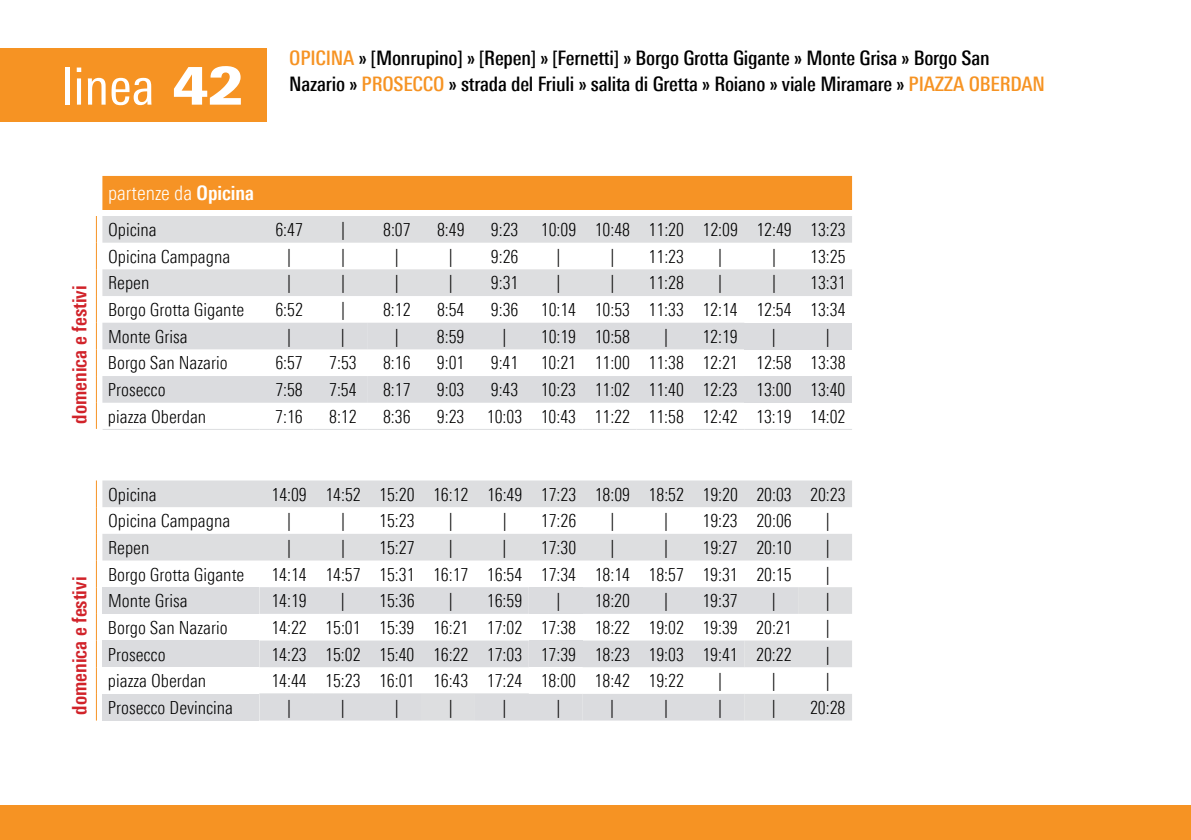
<style>
.page{position:relative;width:1191px;height:840px;background:#fff}
.page>*{position:absolute;margin:0;border:0;box-sizing:border-box;transform-origin:0 0}
.t1{font:condensed 52px "Univers Next Pro";color:#fff}
.t2{font:500 condensed 20px/26px "Univers Next Pro";letter-spacing:-.01em;color:#000}
.t3{font:700 condensed 20px "Univers Next Pro";color:#d1232a}
.t4{font:300 condensed 20px "Univers Next Pro";color:#fff}
.t5{font:300 condensed 18px "Univers Next Pro";color:#000}
.s1{font-weight:900;font-stretch:normal}
.s2{font-weight:700}
.s3{color:#f69323}
</style>
<div class="page">
<div style="left:0;top:48px;width:266px;height:74px;background:#f69323"></div>
<div style="left:0;top:805px;width:1191px;height:34px;background:#f69323"></div>
<div style="left:102px;top:176px;width:750px;height:34px;background:#f69325"></div>
<svg style="left:102px;top:216px;width:750px;height:504px"></svg>
<div style="left:744px;top:322px;width:54px;height:27px;background:#dbdcdf"></div>
<div style="left:798px;top:322px;width:54px;height:27px;background:#dbdcdf"></div>
<div style="left:744px;top:376px;width:54px;height:26px;background:#dbdcdf"></div>
<div style="left:798px;top:376px;width:54px;height:26px;background:#dbdcdf"></div>
<div style="left:102px;top:587px;width:157px;height:26px;background:#dbdcdf"></div>
<div style="left:259px;top:587px;width:270px;height:26px;background:#dbdcdf"></div>
<div style="left:529px;top:587px;width:53px;height:26px;background:#dbdcdf"></div>
<div style="left:582px;top:587px;width:216px;height:26px;background:#dbdcdf"></div>
<div style="left:102px;top:640px;width:157px;height:26px;background:#dbdcdf"></div>
<div style="left:259px;top:640px;width:270px;height:26px;background:#dbdcdf"></div>
<div style="left:529px;top:640px;width:53px;height:26px;background:#dbdcdf"></div>
<div style="left:582px;top:640px;width:162px;height:26px;background:#dbdcdf"></div>
<div style="left:102px;top:693px;width:157px;height:27px;background:#dbdcdf"></div>
<div style="left:259px;top:694px;width:162px;height:26px;background:#dbdcdf"></div>
<div style="left:475px;top:693px;width:269px;height:27px;background:#dbdcdf"></div>
<hr style="left:744px;top:428px;width:54px;height:1px;background:#dddee0">
<hr style="left:798px;top:428px;width:54px;height:1px;background:#dddee0">
<hr style="left:259px;top:693px;width:54px;height:1px;background:#dddee0">
<hr style="left:313px;top:693px;width:54px;height:1px;background:#dddee0">
<hr style="left:367px;top:693px;width:54px;height:1px;background:#dddee0">
<hr style="left:421px;top:693px;width:54px;height:1px;background:#dddee0">
<hr style="left:475px;top:693px;width:54px;height:1px;background:#dddee0">
<svg style="left:96px;top:216px;width:648px;height:213px"></svg>
<svg style="left:96px;top:480px;width:1px;height:240px"></svg>
<h1 class="t1" style="left:62px;top:56px;width:183px">linea <span class="s1">42</span></h1>
<p class="t4" style="left:108px;top:182px;width:147px">partenze da <span class="s2">Opicina</span></p>
<p class="t2" style="left:289px;top:44px;width:757px"><span class="s3">OPICINA</span> » [Monrupino] » [Repen] » [Fernetti] » Borgo Grotta Gigante » Monte Grisa » Borgo San<br>Nazario » <span class="s3">PROSECCO</span> » strada del Friuli » salita di Gretta » Roiano » viale Miramare » <span class="s3">PIAZZA OBERDAN</span></p>
<p class="t3" style="left:68px;top:423px;width:140px;rotate:-90deg">domenica e festivi</p>
<p class="t5" style="left:108px;top:219px;width:50px">Opicina</p>
<p class="t5" style="left:275px;top:219px;width:29px">6:47</p>
<p class="t5" style="left:341px;top:219px;width:5px">|</p>
<p class="t5" style="left:383px;top:219px;width:29px">8:07</p>
<p class="t5" style="left:437px;top:219px;width:29px">8:49</p>
<p class="t5" style="left:491px;top:219px;width:356px">9:23 10:09 10:48 11:20 12:09 12:49 13:23</p>
<p class="t5" style="left:108px;top:246px;width:124px">Opicina Campagna</p>
<p class="t5" style="left:287px;top:246px;width:5px">|</p>
<p class="t5" style="left:341px;top:246px;width:5px">|</p>
<p class="t5" style="left:395px;top:246px;width:5px">|</p>
<p class="t5" style="left:449px;top:246px;width:5px">|</p>
<p class="t5" style="left:491px;top:246px;width:29px">9:26</p>
<p class="t5" style="left:556px;top:246px;width:5px">|</p>
<p class="t5" style="left:610px;top:246px;width:5px">|</p>
<p class="t5" style="left:648px;top:246px;width:37px">11:23</p>
<p class="t5" style="left:718px;top:246px;width:5px">|</p>
<p class="t5" style="left:772px;top:246px;width:5px">|</p>
<p class="t5" style="left:810px;top:246px;width:37px">13:25</p>
<p class="t5" style="left:108px;top:272px;width:43px">Repen</p>
<p class="t5" style="left:287px;top:272px;width:5px">|</p>
<p class="t5" style="left:341px;top:272px;width:5px">|</p>
<p class="t5" style="left:395px;top:272px;width:5px">|</p>
<p class="t5" style="left:449px;top:272px;width:5px">|</p>
<p class="t5" style="left:491px;top:272px;width:29px">9:31</p>
<p class="t5" style="left:556px;top:272px;width:5px">|</p>
<p class="t5" style="left:610px;top:272px;width:5px">|</p>
<p class="t5" style="left:648px;top:272px;width:37px">11:28</p>
<p class="t5" style="left:718px;top:272px;width:5px">|</p>
<p class="t5" style="left:772px;top:272px;width:5px">|</p>
<p class="t5" style="left:810px;top:272px;width:37px">13:31</p>
<p class="t5" style="left:108px;top:299px;width:138px">Borgo Grotta Gigante</p>
<p class="t5" style="left:275px;top:299px;width:29px">6:52</p>
<p class="t5" style="left:341px;top:299px;width:5px">|</p>
<p class="t5" style="left:383px;top:299px;width:29px">8:12</p>
<p class="t5" style="left:437px;top:299px;width:29px">8:54</p>
<p class="t5" style="left:491px;top:299px;width:356px">9:36 10:14 10:53 11:33 12:14 12:54 13:34</p>
<p class="t5" style="left:108px;top:326px;width:81px">Monte Grisa</p>
<p class="t5" style="left:287px;top:326px;width:5px">|</p>
<p class="t5" style="left:341px;top:326px;width:5px">|</p>
<p class="t5" style="left:395px;top:326px;width:5px">|</p>
<p class="t5" style="left:437px;top:326px;width:29px">8:59</p>
<p class="t5" style="left:502px;top:326px;width:5px">|</p>
<p class="t5" style="left:541px;top:326px;width:91px">10:19 10:58</p>
<p class="t5" style="left:664px;top:326px;width:5px">|</p>
<p class="t5" style="left:702px;top:326px;width:37px">12:19</p>
<p class="t5" style="left:772px;top:326px;width:5px">|</p>
<p class="t5" style="left:826px;top:326px;width:5px">|</p>
<p class="t5" style="left:108px;top:352px;width:121px">Borgo San Nazario</p>
<p class="t5" style="left:275px;top:352px;width:29px">6:57</p>
<p class="t5" style="left:329px;top:352px;width:29px">7:53</p>
<p class="t5" style="left:383px;top:352px;width:29px">8:16</p>
<p class="t5" style="left:437px;top:352px;width:29px">9:01</p>
<p class="t5" style="left:491px;top:352px;width:356px">9:41 10:21 11:00 11:38 12:21 12:58 13:38</p>
<p class="t5" style="left:108px;top:379px;width:59px">Prosecco</p>
<p class="t5" style="left:275px;top:379px;width:29px">7:58</p>
<p class="t5" style="left:329px;top:379px;width:29px">7:54</p>
<p class="t5" style="left:383px;top:379px;width:29px">8:17</p>
<p class="t5" style="left:437px;top:379px;width:29px">9:03</p>
<p class="t5" style="left:491px;top:379px;width:356px">9:43 10:23 11:02 11:40 12:23 13:00 13:40</p>
<p class="t5" style="left:108px;top:405px;width:100px">piazza Oberdan</p>
<p class="t5" style="left:275px;top:405px;width:29px">7:16</p>
<p class="t5" style="left:329px;top:405px;width:29px">8:12</p>
<p class="t5" style="left:383px;top:405px;width:29px">8:36</p>
<p class="t5" style="left:437px;top:405px;width:410px">9:23 10:03 10:43 11:22 11:58 12:42 13:19 14:02</p>
<p class="t3" style="left:68px;top:714px;width:139px;rotate:-90deg">domenica e festivi</p>
<p class="t5" style="left:108px;top:483px;width:50px">Opicina</p>
<p class="t5" style="left:271px;top:483px;width:575px">14:09 14:52 15:20 16:12 16:49 17:23 18:09 18:52 19:20 20:03 20:23</p>
<p class="t5" style="left:108px;top:510px;width:124px">Opicina Campagna</p>
<p class="t5" style="left:287px;top:510px;width:5px">|</p>
<p class="t5" style="left:341px;top:510px;width:5px">|</p>
<p class="t5" style="left:379px;top:510px;width:37px">15:23</p>
<p class="t5" style="left:449px;top:510px;width:5px">|</p>
<p class="t5" style="left:502px;top:510px;width:5px">|</p>
<p class="t5" style="left:541px;top:510px;width:37px">17:26</p>
<p class="t5" style="left:610px;top:510px;width:5px">|</p>
<p class="t5" style="left:664px;top:510px;width:5px">|</p>
<p class="t5" style="left:702px;top:510px;width:91px">19:23 20:06</p>
<p class="t5" style="left:826px;top:510px;width:5px">|</p>
<p class="t5" style="left:108px;top:537px;width:43px">Repen</p>
<p class="t5" style="left:287px;top:537px;width:5px">|</p>
<p class="t5" style="left:341px;top:537px;width:5px">|</p>
<p class="t5" style="left:379px;top:537px;width:37px">15:27</p>
<p class="t5" style="left:449px;top:537px;width:5px">|</p>
<p class="t5" style="left:502px;top:537px;width:5px">|</p>
<p class="t5" style="left:541px;top:537px;width:37px">17:30</p>
<p class="t5" style="left:610px;top:537px;width:5px">|</p>
<p class="t5" style="left:664px;top:537px;width:5px">|</p>
<p class="t5" style="left:702px;top:537px;width:91px">19:27 20:10</p>
<p class="t5" style="left:826px;top:537px;width:5px">|</p>
<p class="t5" style="left:108px;top:563px;width:138px">Borgo Grotta Gigante</p>
<p class="t5" style="left:271px;top:563px;width:522px">14:14 14:57 15:31 16:17 16:54 17:34 18:14 18:57 19:31 20:15</p>
<p class="t5" style="left:826px;top:563px;width:5px">|</p>
<p class="t5" style="left:108px;top:590px;width:81px">Monte Grisa</p>
<p class="t5" style="left:271px;top:590px;width:37px">14:19</p>
<p class="t5" style="left:341px;top:590px;width:5px">|</p>
<p class="t5" style="left:379px;top:590px;width:37px">15:36</p>
<p class="t5" style="left:449px;top:590px;width:5px">|</p>
<p class="t5" style="left:487px;top:590px;width:37px">16:59</p>
<p class="t5" style="left:556px;top:590px;width:5px">|</p>
<p class="t5" style="left:594px;top:590px;width:37px">18:20</p>
<p class="t5" style="left:664px;top:590px;width:5px">|</p>
<p class="t5" style="left:702px;top:590px;width:37px">19:37</p>
<p class="t5" style="left:772px;top:590px;width:5px">|</p>
<p class="t5" style="left:826px;top:590px;width:5px">|</p>
<p class="t5" style="left:108px;top:617px;width:121px">Borgo San Nazario</p>
<p class="t5" style="left:271px;top:617px;width:522px">14:22 15:01 15:39 16:21 17:02 17:38 18:22 19:02 19:39 20:21</p>
<p class="t5" style="left:826px;top:617px;width:5px">|</p>
<p class="t5" style="left:108px;top:643px;width:59px">Prosecco</p>
<p class="t5" style="left:271px;top:643px;width:522px">14:23 15:02 15:40 16:22 17:03 17:39 18:23 19:03 19:41 20:22</p>
<p class="t5" style="left:826px;top:643px;width:5px">|</p>
<p class="t5" style="left:108px;top:670px;width:100px">piazza Oberdan</p>
<p class="t5" style="left:271px;top:670px;width:414px">14:44 15:23 16:01 16:43 17:24 18:00 18:42 19:22</p>
<p class="t5" style="left:718px;top:670px;width:5px">|</p>
<p class="t5" style="left:772px;top:670px;width:5px">|</p>
<p class="t5" style="left:826px;top:670px;width:5px">|</p>
<p class="t5" style="left:108px;top:696px;width:127px">Prosecco Devincina</p>
<p class="t5" style="left:287px;top:697px;width:5px">|</p>
<p class="t5" style="left:341px;top:697px;width:5px">|</p>
<p class="t5" style="left:395px;top:697px;width:5px">|</p>
<p class="t5" style="left:448px;top:697px;width:5px">|</p>
<p class="t5" style="left:502px;top:697px;width:5px">|</p>
<p class="t5" style="left:556px;top:696px;width:5px">|</p>
<p class="t5" style="left:610px;top:696px;width:5px">|</p>
<p class="t5" style="left:664px;top:696px;width:5px">|</p>
<p class="t5" style="left:718px;top:696px;width:5px">|</p>
<p class="t5" style="left:772px;top:696px;width:5px">|</p>
<p class="t5" style="left:810px;top:696px;width:37px">20:28</p>
</div>
